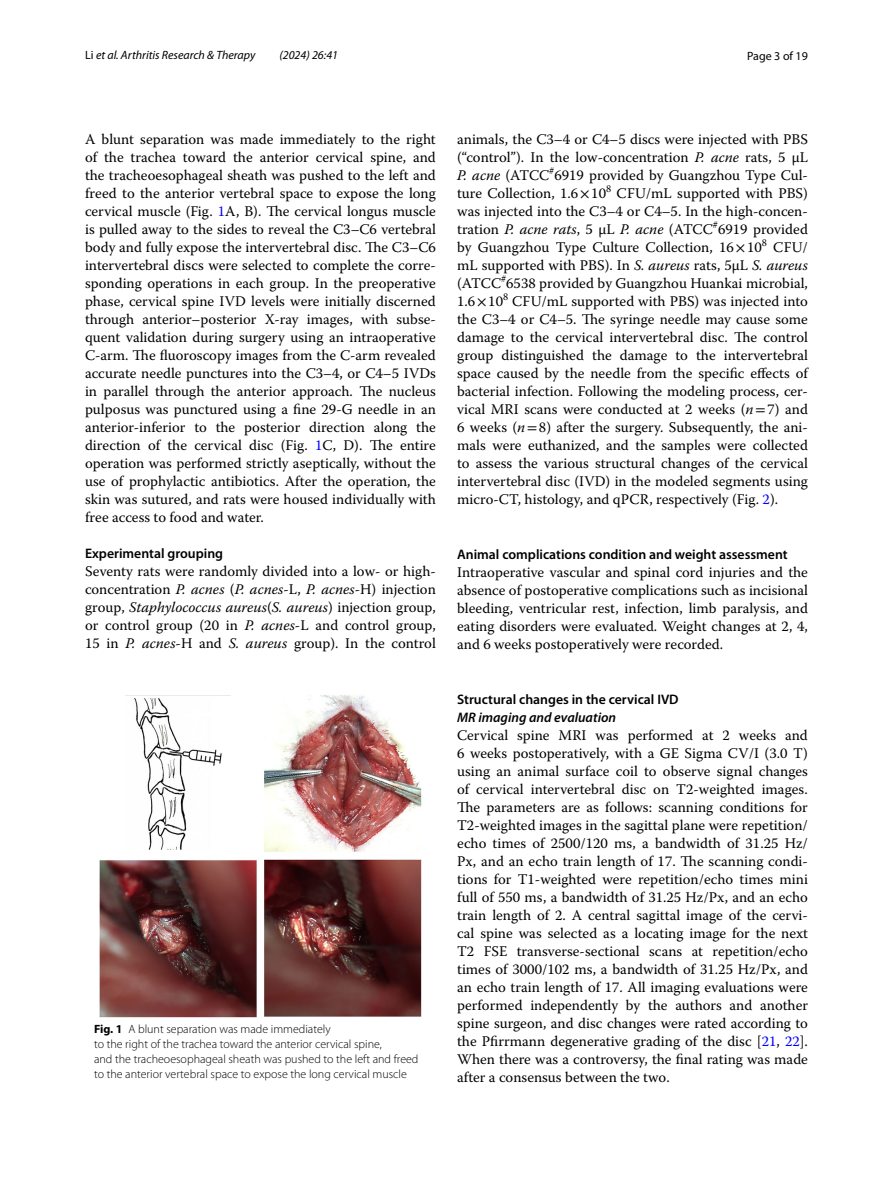
<style>
.page{position:relative;width:893px;height:1187px;background:#fff}
.page>*{position:absolute;margin:0;border:0;box-sizing:border-box;transform-origin:0 0}
.t1{font:14.7px/18px "Warnock Pro";color:#000;text-align:justify}
.t2{font:600 13.8px "Myriad Pro";color:#000}
.t3{font:italic 600 13.8px "Myriad Pro";color:#000}
.t4{font:300 12px/15px "Myriad Pro";color:#000}
.t5{font:italic 12px "Myriad Pro";color:#000}
.t6{font:12px "Myriad Pro";color:#000}
.s1{font-style:normal}
.s2{color:#00f}
.s3{font-style:italic}
.s4{font-weight:700}
.s5{font-family:"STIX"}
</style>
<div class="page">
<img style="left:100px;top:695px;width:321px;height:322px">
<p class="t5" style="left:85px;top:48px;width:172px"><span class="s1">Li</span> et al. Arthritis Research &amp; Therapy</p>
<p class="t5" style="left:279px;top:48px;width:60px">(2024) 26:41</p>
<p class="t6" style="left:747px;top:48px;width:62px">Page 3 of 19</p>
<p class="t1" style="left:85px;top:130px;width:352px">A blunt separation was made immediately to the right of the trachea toward the anterior cervical spine, and the tracheoesophageal sheath was pushed to the left and freed to the anterior vertebral space to expose the long cervical muscle (Fig. <span class="s2">1</span>A, B). The cervical longus muscle is pulled away to the sides to reveal the C3–C6 vertebral body and fully expose the intervertebral disc. The C3–C6 intervertebral discs were selected to complete the corre&shy;sponding operations in each group. In the preoperative phase, cervical spine IVD levels were initially discerned through anterior–posterior X-ray images, with subse&shy;quent validation during surgery using an intraoperative C-arm. The fluoroscopy images from the C-arm revealed accurate needle punctures into the C3–4, or C4–5 IVDs in parallel through the anterior approach. The nucleus pulposus was punctured using a fine 29-G needle in an anterior-inferior to the posterior direction along the direction of the cervical disc (Fig. <span class="s2">1</span>C, D). The entire operation was performed strictly aseptically, without the use of prophylactic antibiotics. After the operation, the skin was sutured, and rats were housed individually with free access to food and water.</p>
<p class="t2" style="left:85px;top:544px;width:140px">Experimental grouping</p>
<p class="t1" style="left:85px;top:562px;width:352px">Seventy rats were randomly divided into a low- or high&shy;concentration <span class="s3">P. acnes</span> (<span class="s3">P. acnes</span>-L, <span class="s3">P. acnes</span>-H) injection group, <span class="s3">Staphylococcus aureus</span>(<span class="s3">S. aureus</span>) injection group, or control group (20 in <span class="s3">P. acnes</span>-L and control group, 15 in <span class="s3">P. acnes</span>-H and <span class="s3">S. aureus</span> group). In the control</p>
<p class="t4" style="left:94px;top:1021px;width:326px"><span class="s4">Fig. 1</span> A blunt separation was made immediately<br>to the right of the trachea toward the anterior cervical spine,<br>and the tracheoesophageal sheath was pushed to the left and freed to the anterior vertebral space to expose the long cervical muscle</p>
<p class="t1" style="left:457px;top:130px;width:352px">animals, the C3–4 or C4–5 discs were injected with PBS (“control”). In the low-concentration <span class="s3">P. acne</span> rats, 5 μL <span class="s3">P. acne</span> (ATCC<sup>#</sup>6919 provided by Guangzhou Type Cul&shy;ture Collection, 1.6<span class="s5">×</span> -10<sup>8</sup> CFU/mL supported with PBS) was injected into the C3–4 or C4–5. In the high-concen&shy;tration <span class="s3">P. acne rats</span>, 5 μL <span class="s3">P. acne</span> (ATCC<sup>#</sup>6919 provided by Guangzhou Type Culture Collection, 16<span class="s5">×</span> -10<sup>8</sup> CFU/ mL supported with PBS). In <span class="s3">S. aureus</span> rats, 5μL <span class="s3">S. aureus </span>(ATCC<sup>#</sup>6538 provided by Guangzhou Huankai microbial, 1.6<span class="s5">×</span> -10<sup>8</sup> CFU/mL supported with PBS) was injected into the C3–4 or C4–5. The syringe needle may cause some damage to the cervical intervertebral disc. The control group distinguished the damage to the intervertebral space caused by the needle from the specific effects of bacterial infection. Following the modeling process, cer&shy;vical MRI scans were conducted at 2 weeks (<span class="s3">n</span><span class="s5">=</span>7) and 6 weeks (<span class="s3">n</span><span class="s5">=</span>8) after the surgery. Subsequently, the ani&shy;mals were euthanized, and the samples were collected to assess the various structural changes of the cervical intervertebral disc (IVD) in the modeled segments using micro-CT, histology, and qPCR, respectively (Fig. <span class="s2">2</span>).</p>
<p class="t2" style="left:457px;top:545px;width:332px">Animal complications condition and weight assessment</p>
<p class="t1" style="left:457px;top:562px;width:352px">Intraoperative vascular and spinal cord injuries and the absence of postoperative complications such as incisional bleeding, ventricular rest, infection, limb paralysis, and eating disorders were evaluated. Weight changes at 2, 4, and 6 weeks postoperatively were recorded.</p>
<p class="t2" style="left:457px;top:690px;width:223px">Structural changes in the cervical IVD</p>
<p class="t3" style="left:457px;top:708px;width:161px">MR imaging and evaluation</p>
<p class="t1" style="left:457px;top:725px;width:352px">Cervical spine MRI was performed at 2 weeks and 6 weeks postoperatively, with a GE Sigma CV/I (3.0 T) using an animal surface coil to observe signal changes of cervical intervertebral disc on T2-weighted images.<br>The parameters are as follows: scanning conditions for T2-weighted images in the sagittal plane were repetition/ echo times of 2500/120 ms, a bandwidth of 31.25 Hz/ Px, and an echo train length of 17. The scanning condi&shy;tions for T1-weighted were repetition/echo times mini full of 550 ms, a bandwidth of 31.25 Hz/Px, and an echo train length of 2. A central sagittal image of the cervi&shy;cal spine was selected as a locating image for the next T2 FSE transverse-sectional scans at repetition/echo times of 3000/102 ms, a bandwidth of 31.25 Hz/Px, and an echo train length of 17. All imaging evaluations were performed independently by the authors and another spine surgeon, and disc changes were rated according to the Pfirrmann degenerative grading of the disc [<span class="s2">21</span>, <span class="s2">22</span>].<br>When there was a controversy, the final rating was made after a consensus between the two.</p>
</div>
